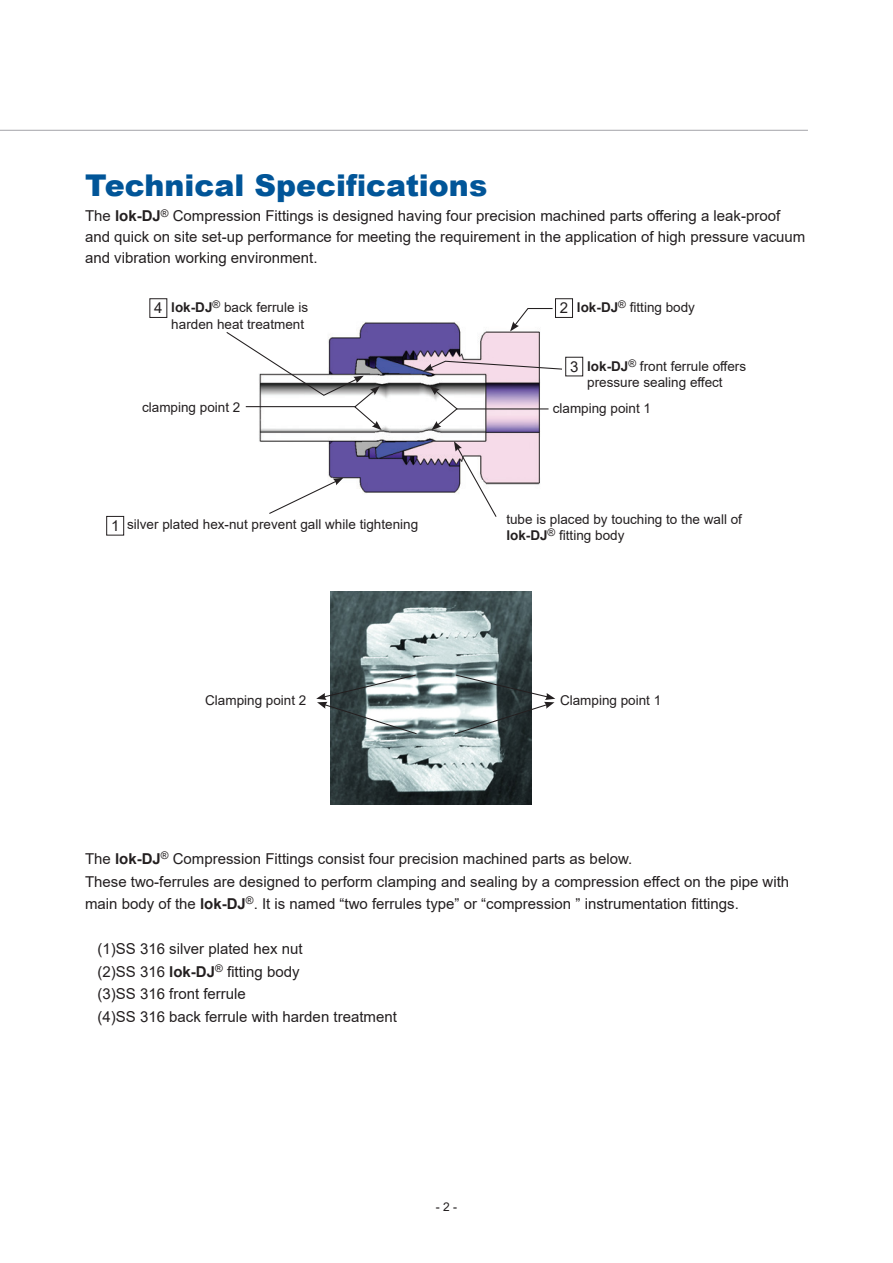
<style>
.page{position:relative;width:893px;height:1263px;background:#fff}
.page>*{position:absolute;margin:0;border:0;box-sizing:border-box;transform-origin:0 0}
.t1{font:900 30px "Arial";color:#015598}
.t2{font:15px/22.5px "Arial";color:#231f20}
.t3{font:13.5px/16.5px "Arial";color:#231f20}
.t4{font:12px "Arial";color:#231f20}
.s1{font-weight:700}
.s2{font-size:15px}
</style>
<div class="page">
<img style="left:330px;top:592px;width:201px;height:213px">
<svg style="left:454px;top:674px;width:101px;height:61px"></svg>
<svg style="left:316px;top:674px;width:102px;height:61px"></svg>
<img style="left:259px;top:322px;width:290px;height:171px">
<div style="left:106px;top:516px;width:18px;height:19px;border:1px solid #231f20"></div>
<div style="left:555px;top:298px;width:18px;height:20px;border:1px solid #231f20"></div>
<div style="left:565px;top:357px;width:18px;height:19px;border:1px solid #231f20"></div>
<div style="left:149px;top:298px;width:18px;height:20px;border:1px solid #231f20"></div>
<svg style="left:430px;top:386px;width:29px;height:44px"></svg>
<svg style="left:454px;top:441px;width:44px;height:76px"></svg>
<svg style="left:268px;top:478px;width:75px;height:36px"></svg>
<svg style="left:510px;top:308px;width:43px;height:23px"></svg>
<svg style="left:226px;top:331px;width:156px;height:99px"></svg>
<svg style="left:423px;top:360px;width:139px;height:11px"></svg>
<hr style="left:457px;top:408px;width:92px;height:1px;background:#231f20">
<hr style="left:246px;top:406px;width:109px;height:1px;background:#231f20">
<hr style="left:0;top:130px;width:808px;height:1px;background:#a8a9ad">
<h1 class="t1" style="left:85px;top:163px;width:404px">Technical Specifications</h1>
<p class="t2" style="left:85px;top:205px;width:722px;line-height:21px">The <span class="s1">lok-DJ</span><sup>®</sup> Compression Fittings is designed having four precision machined parts offering a leak-proof and quick on site set-up performance for meeting the requirement in the application of high pressure vacuum and vibration working environment.</p>
<p class="t2" style="left:154px;top:297px;width:10px">4</p>
<p class="t3" style="left:171px;top:299px;width:138px"><span class="s1">lok-DJ</span><sup>®</sup> back ferrule is harden heat treatment</p>
<p class="t2" style="left:560px;top:297px;width:10px">2</p>
<p class="t3" style="left:577px;top:299px;width:120px"><span class="s1">lok-DJ</span><sup>®</sup> fitting body</p>
<p class="t2" style="left:570px;top:355px;width:10px">3</p>
<p class="t3" style="left:587px;top:358px;width:160px"><span class="s1">lok-DJ</span><sup>®</sup> front ferrule offers pressure sealing effect</p>
<p class="t3" style="left:142px;top:399px;width:100px">clamping point 2</p>
<p class="t3" style="left:553px;top:400px;width:100px">clamping point 1</p>
<p class="t3" style="left:111px;top:516px;width:309px"><span class="s2">1</span> silver plated hex-nut prevent gall while tightening</p>
<p class="t3" style="left:506px;top:511px;width:237px">tube is placed by touching to the wall of <span class="s1">lok-DJ</span><sup>®</sup> fitting body</p>
<p class="t3" style="left:205px;top:692px;width:103px">Clamping point 2</p>
<p class="t3" style="left:560px;top:692px;width:103px">Clamping point 1</p>
<p class="t2" style="left:85px;top:847px;width:706px">The <span class="s1">lok-DJ</span><sup>®</sup> Compression Fittings consist four precision machined parts as below.<br>These two-ferrules are designed to perform clamping and sealing by a compression effect on the pipe with main body of the <span class="s1">lok-DJ</span><sup>®</sup>. It is named “two ferrules type” or “compression ” instrumentation fittings.</p>
<p class="t2" style="left:98px;top:937px;width:301px">(1)SS 316 silver plated hex nut<br>(2)SS 316 <span class="s1">lok-DJ</span><sup>®</sup> fitting body<br>(3)SS 316 front ferrule<br>(4)SS 316 back ferrule with harden treatment</p>
<p class="t4" style="left:436px;top:1198px;width:23px">- 2 -</p>
</div>
